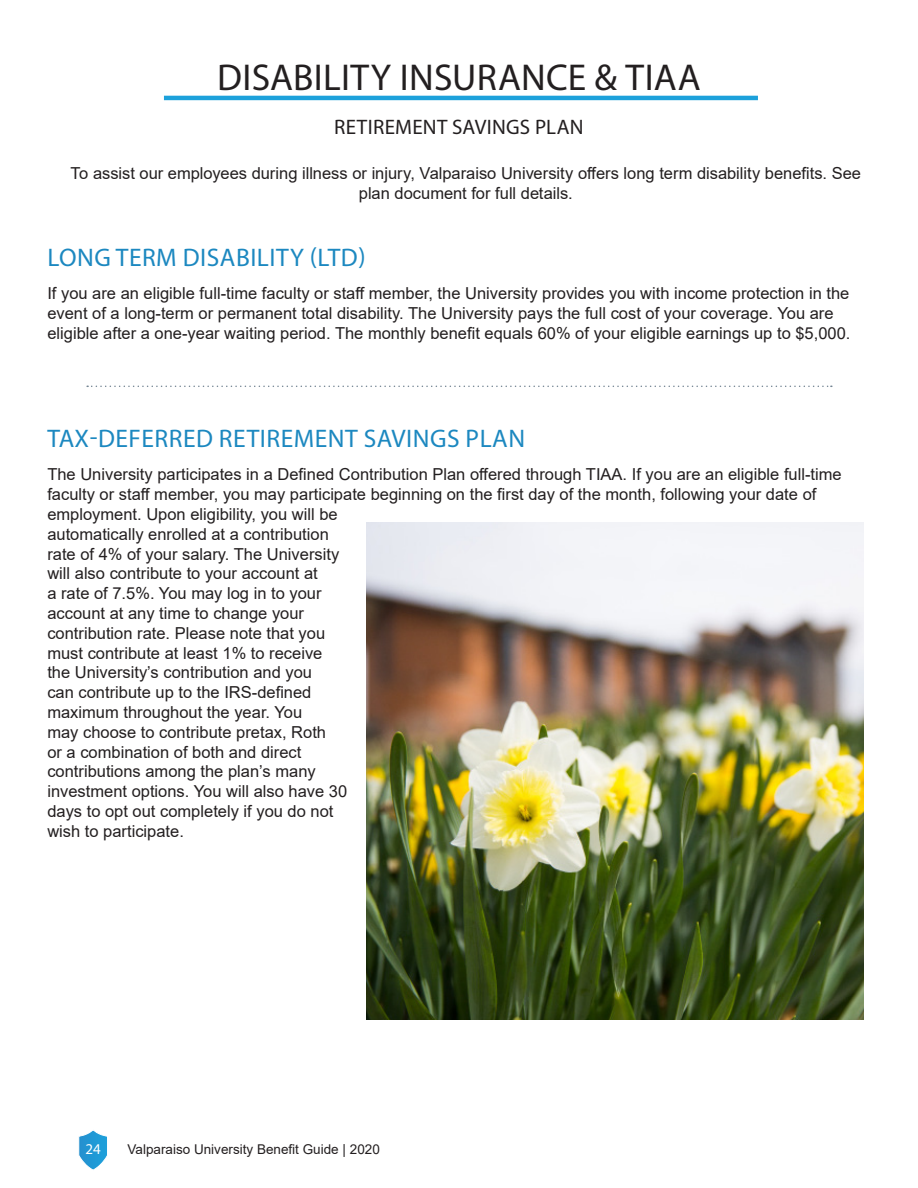
<style>
.page{position:relative;width:918px;height:1188px;background:#fff}
.page>*{position:absolute;margin:0;border:0;box-sizing:border-box;transform-origin:0 0}
.Paragraph_Style_1{font:37.5px "Myriad Pro";letter-spacing:.01em;color:#231f20}
.Subheader{font:25.5px "Myriad Pro";letter-spacing:.02em;color:#1c88c0}
.Paragraph_Style_1-2{font:21px "Myriad Pro";letter-spacing:.015em;color:#231f20}
.Sub_Bullets{font:16.5px/19.8px "Arial";color:#231f20}
.t1{font:15px "Myriad Pro";color:#fff}
.t2{font:13.5px "Arial";color:#231f20}
</style>
<div class="page">
<svg style="left:79px;top:1130px;width:28px;height:40px"></svg>
<hr style="left:164px;top:96px;width:594px;height:4px;background:#1ca1db">
<svg style="left:87px;top:386px;width:745px;height:1px"></svg>
<img style="left:367px;top:523px;width:497px;height:497px">
<p class="Paragraph_Style_1" style="left:217px;top:54px;width:485px">DISABILITY INSURANCE &amp; TIAA</p>
<p class="Paragraph_Style_1-2" style="left:334px;top:114px;width:251px">RETIREMENT SAVINGS PLAN</p>
<p class="Sub_Bullets" style="left:71px;top:163px;width:792px;text-align:center">To assist our employees during illness or injury, Valparaiso University offers long term disability benefits. See plan document for full details.</p>
<p class="Subheader" style="left:48px;top:242px;width:320px">LONG TERM DISABILITY (LTD)</p>
<p class="Sub_Bullets" style="left:47px;top:284px;width:805px">If you are an eligible full-time faculty or staff member, the University provides you with income protection in the event of a long-term or permanent total disability. The University pays the full cost of your coverage. You are eligible after a one-year waiting period. The monthly benefit equals 60% of your eligible earnings up to $5,000.</p>
<p class="Subheader" style="left:48px;top:423px;width:479px">TAX-DEFERRED RETIREMENT SAVINGS PLAN</p>
<p class="Sub_Bullets" style="left:47px;top:465px;width:796px">The University participates in a Defined Contribution Plan offered through TIAA. If you are an eligible full-time faculty or staff member, you may participate beginning on the first day of the month, following your date of employment. Upon eligibility, you will be<br>automatically enrolled at a contribution<br>rate of 4% of your salary. The University<br>will also contribute to your account at<br>a rate of 7.5%. You may log in to your<br>account at any time to change your<br>contribution rate. Please note that you<br>must contribute at least 1% to receive<br>the University’s contribution and you<br>can contribute up to the IRS-defined<br>maximum throughout the year. You<br>may choose to contribute pretax, Roth<br>or a combination of both and direct<br>contributions among the plan’s many<br>investment options. You will also have 30<br>days to opt out completely if you do not<br>wish to participate.</p>
<p class="t1" style="left:85px;top:1139px;width:17px">24</p>
<p class="t2" style="left:128px;top:1140px;width:254px">Valparaiso University Benefit Guide | 2020</p>
</div>
